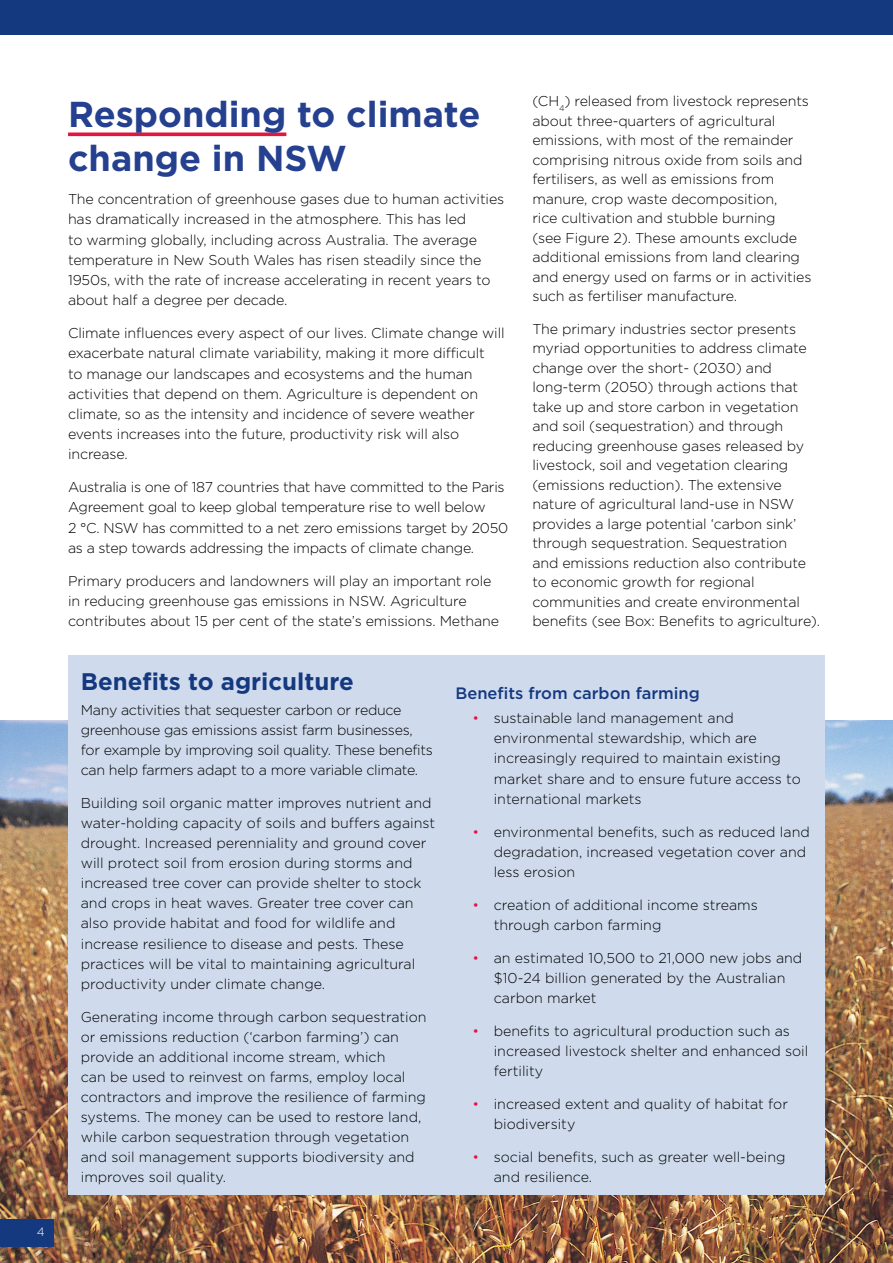
<style>
.page{position:relative;width:893px;height:1263px;background:#fff}
.page>*{position:absolute;margin:0;border:0;box-sizing:border-box;transform-origin:0 0}
.t1{font:700 36px/44.1px "Gotham";color:#25408f}
.t2{font:700 24px "Gotham";color:#15397f}
.t3{font:500 16.5px "Gotham";color:#15397f}
.t4{font:300 14.25px/20.1px "Gotham";letter-spacing:-.01em;color:#000}
.t5{font:300 12px "Gotham";color:#fff}
.s1{color:#e3173e}
</style>
<div class="page">
<img style="left:0;top:721px;width:893px;height:542px">
<div style="left:68px;top:655px;width:757px;height:540px;background:#cfdbed"></div>
<svg style="left:68px;top:132px;width:218px;height:4px"></svg>
<div style="left:0;top:1219px;width:53px;height:28px;background:#15397f"></div>
<div style="left:0;top:0;width:893px;height:35px;background:#15397f"></div>
<p class="t5" style="left:37px;top:1225px;width:9px">4</p>
<h1 class="t1" style="left:68px;top:91px;width:414px">Responding to climate change in NSW</h1>
<p class="t4" style="left:68px;top:189px;width:438px">The concentration of greenhouse gases due to human activities has dramatically increased in the atmosphere. This has led<br>to warming globally, including across Australia. The average temperature in New South Wales has risen steadily since the 1950s, with the rate of increase accelerating in recent years to about half a degree per decade.</p>
<p class="t4" style="left:68px;top:323px;width:438px">Climate influences every aspect of our lives. Climate change will exacerbate natural climate variability, making it more difficult<br>to manage our landscapes and ecosystems and the human activities that depend on them. Agriculture is dependent on climate, so as the intensity and incidence of severe weather events increases into the future, productivity risk will also increase.</p>
<p class="t4" style="left:68px;top:477px;width:442px">Australia is one of 187 countries that have committed to the Paris Agreement goal to keep global temperature rise to well below<br>2 °C. NSW has committed to a net zero emissions target by 2050 as a step towards addressing the impacts of climate change.</p>
<p class="t4" style="left:68px;top:570px;width:433px">Primary producers and landowners will play an important role in reducing greenhouse gas emissions in NSW. Agriculture contributes about 15 per cent of the state’s emissions. Methane</p>
<p class="t4" style="left:532px;top:91px;width:281px;line-height:19.5px">(CH<sub>4</sub>) released from livestock represents about three-quarters of agricultural emissions, with most of the remainder comprising nitrous oxide from soils and fertilisers, as well as emissions from manure, crop waste decomposition,<br>rice cultivation and stubble burning<br>(see Figure 2). These amounts exclude additional emissions from land clearing and energy used on farms or in activities such as fertiliser manufacture.</p>
<p class="t4" style="left:532px;top:319px;width:289px;line-height:19.5px">The primary industries sector presents myriad opportunities to address climate change over the short- (2030) and long-term (2050) through actions that take up and store carbon in vegetation and soil (sequestration) and through reducing greenhouse gases released by livestock, soil and vegetation clearing (emissions reduction). The extensive nature of agricultural land-use in NSW provides a large potential ‘carbon sink’ through sequestration. Sequestration<br>and emissions reduction also contribute to economic growth for regional communities and create environmental benefits (see Box: Benefits to agriculture).</p>
<h2 class="t2" style="left:81px;top:668px;width:274px">Benefits to agriculture</h2>
<p class="t4" style="left:81px;top:699px;width:354px">Many activities that sequester carbon or reduce greenhouse gas emissions assist farm businesses, for example by improving soil quality. These benefits can help farmers adapt to a more variable climate.</p>
<p class="t4" style="left:81px;top:792px;width:356px">Building soil organic matter improves nutrient and water-holding capacity of soils and buffers against drought. Increased perenniality and ground cover will protect soil from erosion during storms and increased tree cover can provide shelter to stock and crops in heat waves. Greater tree cover can also provide habitat and food for wildlife and increase resilience to disease and pests. These practices will be vital to maintaining agricultural productivity under climate change.</p>
<p class="t4" style="left:81px;top:1006px;width:347px">Generating income through carbon sequestration or emissions reduction (‘carbon farming’) can provide an additional income stream, which<br>can be used to reinvest on farms, employ local contractors and improve the resilience of farming systems. The money can be used to restore land, while carbon sequestration through vegetation and soil management supports biodiversity and improves soil quality.</p>
<p class="t3" style="left:455px;top:682px;width:246px">Benefits from carbon farming</p>
<p class="t4" style="left:494px;top:708px;width:309px;text-indent:-21px"><span class="s1">•</span> sustainable land management and environmental stewardship, which are increasingly required to maintain existing market share and to ensure future access to international markets</p>
<p class="t4" style="left:494px;top:821px;width:318px;text-indent:-21px"><span class="s1">•</span> environmental benefits, such as reduced land degradation, increased vegetation cover and less erosion</p>
<p class="t4" style="left:494px;top:894px;width:266px;text-indent:-21px"><span class="s1">•</span> creation of additional income streams through carbon farming</p>
<p class="t4" style="left:494px;top:947px;width:310px;text-indent:-21px"><span class="s1">•</span> an estimated 10,500 to 21,000 new jobs and $10-24 billion generated by the Australian carbon market</p>
<p class="t4" style="left:494px;top:1021px;width:316px;text-indent:-21px"><span class="s1">•</span> benefits to agricultural production such as increased livestock shelter and enhanced soil fertility</p>
<p class="t4" style="left:494px;top:1094px;width:296px;text-indent:-21px"><span class="s1">•</span> increased extent and quality of habitat for biodiversity</p>
<p class="t4" style="left:494px;top:1147px;width:293px;text-indent:-21px"><span class="s1">•</span> social benefits, such as greater well-being and resilience.</p>
</div>
